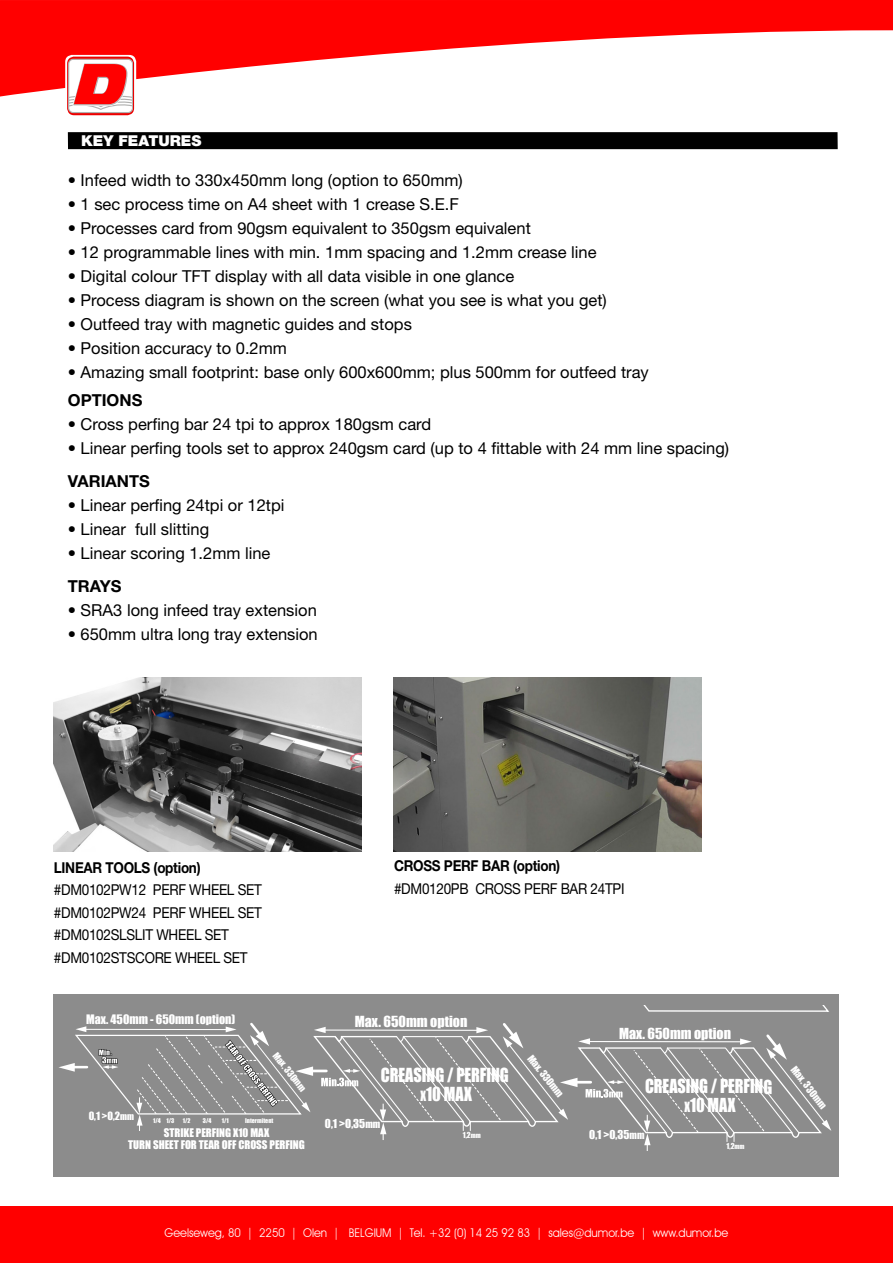
<style>
.page{position:relative;width:893px;height:1263px;background:#fff}
.page>*{position:absolute;margin:0;border:0;box-sizing:border-box;transform-origin:0 0}
.t1{font:17.85px/19px "Impact";letter-spacing:-.005em;color:#fff;text-align:center;scale:.91 1}
.t2{font:17.7px/19px "Impact";letter-spacing:-.005em;color:#fff;text-align:center;scale:.91 1}
.t3{font:16.5px "Helvetica Neue LT Std";color:#000}
.无间隔{font:700 16.5px "Helvetica Neue LT Std";color:#000}
.t4{font:15px "Helvetica Neue LT Std";letter-spacing:-.02em;color:#000;scale:.9 1}
.t5{font:700 15px "Helvetica Neue LT Std";letter-spacing:-.02em;color:#000;scale:.9 1}
.t6{font:900 15px "Helvetica Neue LT Std";color:#fff}
.t7{font:14.1px "Impact";color:#fff}
.t8{font:13.95px "Impact";color:#fff}
.t9{font:12px "Avant Garde IT Cby BT";color:#fff;scale:.94 1}
.t10{font:12px "Impact";color:#fff}
.t11{font:11.4px "Impact";color:#fff}
.t12{font:11.25px "Impact";color:#fff}
.t13{font:10.95px/11.7px "Impact";color:#fff;text-align:center}
.t14{font:10.5px "Impact";color:#fff}
.t15{font:9.75px "Impact";color:#fff}
.t16{font:9px "Impact";color:#fff}
.t17{font:7.65px "Impact";color:#fff}
.t18{font:7.5px "Impact";color:#fff}
.t19{font:6px "Impact";color:#fff}
.s1{font-size:13.05px}
.s2{font-size:9px}
.s3{font-size:9.75px}
.s4{font-size:6.45px}
.s5{font-size:12.9px}
</style>
<div class="page">
<img style="left:53px;top:677px;width:308px;height:174px">
<img style="left:393px;top:677px;width:308px;height:174px">
<div style="left:53px;top:994px;width:786px;height:183px;background:#8c8c8c"></div>
<svg style="left:644px;top:1006px;width:185px;height:6px"></svg>
<svg style="left:59px;top:1022px;width:772px;height:129px"></svg>
<svg style="left:0;top:0;width:893px;height:97px;fill:#f00"></svg>
<div style="left:0;top:1206px;width:893px;height:57px;background:#f00"></div>
<svg style="left:65px;top:55px;width:71px;height:62px"></svg>
<svg style="left:67px;top:57px;width:67px;height:58px"></svg>
<div style="left:69px;top:59px;width:63px;height:54px;background:#fff;border-radius:5px"></div>
<div style="left:69px;top:59px;width:63px;height:54px;border:1px solid #b0b0af;border-radius:5px"></div>
<svg style="left:69px;top:63px;width:63px;height:47px"></svg>
<div style="left:68px;top:132px;width:770px;height:17px;background:#000"></div>
<p class="t6" style="left:81px;top:131px;width:122px">KEY FEATURES</p>
<p class="t3" style="left:68px;top:170px;width:396px">• Infeed width to 330x450mm long (option to 650mm)</p>
<p class="t3" style="left:68px;top:194px;width:393px">• 1 sec process time on A4 sheet with 1 crease S.E.F</p>
<p class="t3" style="left:68px;top:218px;width:464px">• Processes card from 90gsm equivalent to 350gsm equivalent</p>
<p class="t3" style="left:68px;top:242px;width:530px">• 12 programmable lines with min. 1mm spacing and 1.2mm crease line</p>
<p class="t3" style="left:68px;top:266px;width:448px">• Digital colour TFT display with all data visible in one glance</p>
<p class="t3" style="left:68px;top:290px;width:540px">• Process diagram is shown on the screen (what you see is what you get)</p>
<p class="t3" style="left:68px;top:314px;width:346px">• Outfeed tray with magnetic guides and stops</p>
<p class="t3" style="left:68px;top:338px;width:221px">• Position accuracy to 0.2mm</p>
<p class="t3" style="left:68px;top:362px;width:582px">• Amazing small footprint: base only 600x600mm; plus 500mm for outfeed tray</p>
<p class="无间隔" style="left:68px;top:390px;width:76px">OPTIONS</p>
<p class="t3" style="left:68px;top:415px;width:365px">• Cross perfing bar 24 tpi to approx 180gsm card</p>
<p class="t3" style="left:68px;top:439px;width:663px">• Linear perfing tools set to approx 240gsm card (up to 4 fittable with 24 mm line spacing)</p>
<p class="无间隔" style="left:68px;top:471px;width:84px">VARIANTS</p>
<p class="t3" style="left:68px;top:495px;width:218px">• Linear perfing 24tpi or 12tpi</p>
<p class="t3" style="left:68px;top:519px;width:143px">• Linear full slitting</p>
<p class="t3" style="left:68px;top:543px;width:204px">• Linear scoring 1.2mm line</p>
<p class="无间隔" style="left:68px;top:576px;width:55px">TRAYS</p>
<p class="t3" style="left:68px;top:600px;width:250px">• SRA3 long infeed tray extension</p>
<p class="t3" style="left:68px;top:624px;width:251px">• 650mm ultra long tray extension</p>
<p class="t5" style="left:54px;top:858px;width:165px">LINEAR TOOLS (option)</p>
<p class="t4" style="left:54px;top:881px;width:233px">#DM0102PW12 PERF WHEEL SET</p>
<p class="t4" style="left:54px;top:903px;width:233px">#DM0102PW24 PERF WHEEL SET</p>
<p class="t4" style="left:54px;top:926px;width:196px">#DM0102SLSLIT WHEEL SET</p>
<p class="t4" style="left:54px;top:948px;width:217px">#DM0102STSCORE WHEEL SET</p>
<p class="t5" style="left:394px;top:857px;width:186px">CROSS PERF BAR (option)</p>
<p class="t4" style="left:394px;top:879px;width:258px">#DM0120PB CROSS PERF BAR 24TPI</p>
<p class="t10" style="left:86px;top:1010px;width:151px">Max. 450mm - 650mm (option)</p>
<p class="t16" style="left:281px;top:1049px;width:48px;rotate:52deg">Max. 330mm</p>
<p class="t7" style="left:355px;top:1011px;width:114px">Max. 650mm option</p>
<p class="t1" style="left:381px;top:1065px;width:142px">CREASING / PERFING<br><span class="s1">X</span>10 MAX</p>
<p class="t15" style="left:536px;top:1051px;width:52px;rotate:52deg">Max. 330mm</p>
<p class="t14" style="left:89px;top:1107px;width:47px">0,1 &gt;0,2<span class="s2">mm</span></p>
<p class="t19" style="left:153px;top:1116px;width:23px">1/4 1/3</p>
<p class="t19" style="left:183px;top:1116px;width:9px">1/2</p>
<p class="t19" style="left:203px;top:1116px;width:10px">3/4</p>
<p class="t19" style="left:222px;top:1116px;width:8px">1/1</p>
<p class="t19" style="left:245px;top:1116px;width:30px">Intermitent</p>
<p class="t13" style="left:128px;top:1127px;width:178px">STRIKE PERFING X10 MAX<br>TURN SHEET FOR TEAR OFF CROSS PERFING</p>
<p class="t11" style="left:325px;top:1115px;width:57px">0,1 &gt;0,35<span class="s3">mm</span></p>
<p class="t17" style="left:463px;top:1129px;width:20px">1,2<span class="s4">mm</span></p>
<p class="t8" style="left:619px;top:1022px;width:114px">Max. 650mm option</p>
<p class="t2" style="left:645px;top:1076px;width:141px">CREASING / PERFING<br><span class="s5">X</span>10 MAX</p>
<p class="t12" style="left:589px;top:1126px;width:57px">0,1 &gt;0,35<span class="s3">mm</span></p>
<p class="t18" style="left:727px;top:1140px;width:19px">1,2<span class="s4">mm</span></p>
<p class="t15" style="left:799px;top:1063px;width:52px;rotate:52deg">Max. 330mm</p>
<p class="t9" style="left:164px;top:1226px;width:601px">Geelseweg, 80 | 2250 | Olen | BELGIUM | Tel. +32 (0) 14 25 92 83 | sales@dumor.be | www.dumor.be</p>
</div>
